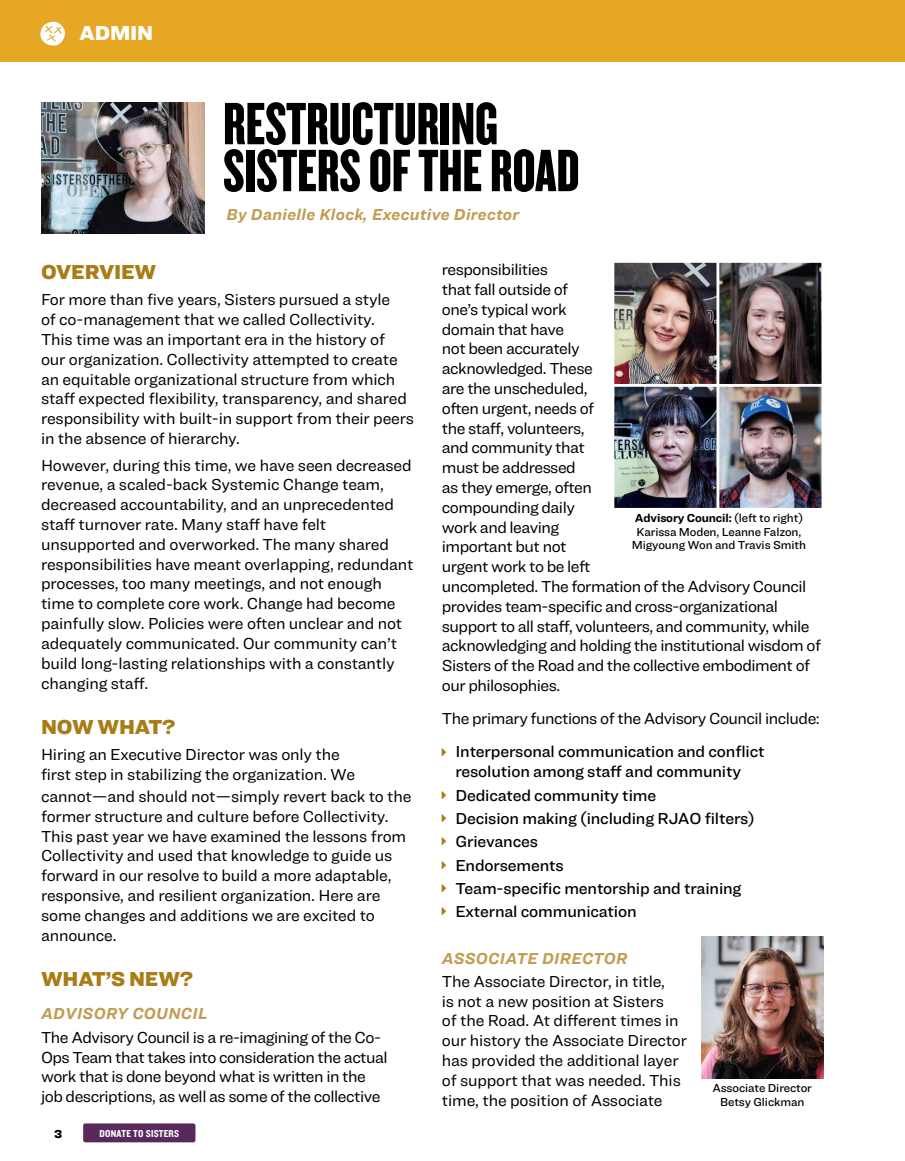
<style>
.page{position:relative;width:905px;height:1161px;background:#fff}
.page>*{position:absolute;margin:0;border:0;box-sizing:border-box;transform-origin:0 0}
.t1{font:62.1px/47px "Knockout HTF68 Full Featherwt";color:#000}
.t2{font:900 21px "Ringside";letter-spacing:-.01em;color:#a97d16}
.t3{font:900 21px "Ringside";letter-spacing:-.01em;color:#fff}
.t4{font:16.5px/19.8px "Ringside";letter-spacing:-.015em;color:#000}
.t5{font:500 16.5px/23.2px "Ringside";letter-spacing:-.01em;color:#000}
.t6{font:italic 700 16.5px "Ringside";letter-spacing:.02em;color:#c19d54}
.t7{font:500 12px/13.5px "Ringside";letter-spacing:-.01em;color:#000;text-align:center}
.t8{font:900 12px "Ringside";color:#000}
.t9{font:10.35px "Knockout HTF50 Welterweight";letter-spacing:.02em;color:#fff}
.s1{font-size:17.25px}
.s2{font-weight:700}
</style>
<div class="page">
<div style="left:83px;top:1123px;width:112px;height:19px;background:#58295a;border-radius:2px"></div>
<div style="left:0;top:0;width:904px;height:62px;background:#e5a724"></div>
<svg style="left:40px;top:22px;width:25px;height:24px"></svg>
<img style="left:615px;top:263px;width:206px;height:244px">
<div style="left:717px;top:260px;width:107px;height:126px;border:2px solid #fff"></div>
<div style="left:717px;top:384px;width:107px;height:126px;border:2px solid #fff"></div>
<div style="left:612px;top:260px;width:107px;height:126px;border:2px solid #fff"></div>
<div style="left:612px;top:384px;width:107px;height:126px;border:2px solid #fff"></div>
<img style="left:41px;top:103px;width:164px;height:131px">
<img style="left:702px;top:936px;width:122px;height:142px">
<p class="t3" style="left:79px;top:17px;width:75px">ADMIN</p>
<h1 class="t1" style="left:223px;top:101px;width:358px">RESTRUCTURING<br>SISTERS OF THE ROAD</h1>
<p class="t6" style="left:226px;top:202px;width:294px">By Danielle Klock, Executive Director</p>
<p class="t2" style="left:41px;top:256px;width:117px">OVERVIEW</p>
<p class="t4" style="left:41px;top:289px;width:374px">For more than five years, Sisters pursued a style<br>of co-management that we called Collectivity.<br>This time was an important era in the history of<br>our organization. Collectivity attempted to create an equitable organizational structure from which staff expected flexibility, transparency, and shared responsibility with built-in support from their peers in the absence of hierarchy.</p>
<p class="t4" style="left:41px;top:455px;width:374px">However, during this time, we have seen decreased revenue, a scaled-back Systemic Change team, decreased accountability, and an unprecedented staff turnover rate. Many staff have felt unsupported and overworked. The many shared responsibilities have meant overlapping, redundant processes, too many meetings, and not enough time to complete core work. Change had become painfully slow. Policies were often unclear and not adequately communicated. Our community can’t build long-lasting relationships with a constantly changing staff.</p>
<p class="t2" style="left:41px;top:711px;width:136px">NOW WHAT?</p>
<p class="t4" style="left:41px;top:745px;width:315px">Hiring an Executive Director was only the first step in stabilizing the organization. We</p>
<p class="t4" style="left:41px;top:786px;width:372px">cannot<span class="s1">—</span>and should not<span class="s1">—</span>simply revert back to the former structure and culture before Collectivity.<br>This past year we have examined the lessons from Collectivity and used that knowledge to guide us forward in our resolve to build a more adaptable, responsive, and resilient organization. Here are some changes and additions we are excited to announce.</p>
<p class="t2" style="left:41px;top:963px;width:153px">WHAT’S NEW?</p>
<p class="t6" style="left:41px;top:1002px;width:168px">ADVISORY COUNCIL</p>
<p class="t4" style="left:41px;top:1027px;width:348px">The Advisory Council is a re-imagining of the Co-Ops Team that takes into consideration the actual work that is done beyond what is written in the job descriptions, as well as some of the collective</p>
<p class="t8" style="left:54px;top:1124px;width:10px">3</p>
<p class="t9" style="left:99px;top:1128px;width:81px">DONATE TO SISTERS</p>
<p class="t4" style="left:442px;top:259px;width:380px">responsibilities<br>that fall outside of<br>one’s typical work<br>domain that have<br>not been accurately<br>acknowledged. These<br>are the unscheduled,<br>often urgent, needs of<br>the staff, volunteers,<br>and community that<br>must be addressed<br>as they emerge, often<br>compounding daily<br>work and leaving<br>important but not<br>urgent work to be left<br>uncompleted. The formation of the Advisory Council provides team-specific and cross-organizational support to all staff, volunteers, and community, while acknowledging and holding the institutional wisdom of<br>Sisters of the Road and the collective embodiment of our philosophies.</p>
<p class="t4" style="left:442px;top:708px;width:379px">The primary functions of the Advisory Council include:</p>
<p class="t5" style="left:455px;top:742px;width:311px;line-height:19.8px">Interpersonal communication and conflict resolution among staff and community</p>
<p class="t5" style="left:455px;top:783px;width:301px">Dedicated community time<br>Decision making (including RJAO filters)<br>Grievances<br>Endorsements<br>Team-specific mentorship and training<br>External communication</p>
<p class="t6" style="left:442px;top:946px;width:187px">ASSOCIATE DIRECTOR</p>
<p class="t4" style="left:442px;top:971px;width:247px">The Associate Director, in title,<br>is not a new position at Sisters<br>of the Road. At different times in our history the Associate Director has provided the additional layer of support that was needed. This time, the position of Associate</p>
<p class="t7" style="left:632px;top:511px;width:176px"><span class="s2">Advisory Council:</span> (left to right)<br>Karissa Moden, Leanne Falzon,<br>Migyoung Won and Travis Smith</p>
<p class="t7" style="left:712px;top:1081px;width:101px">Associate Director<br>Betsy Glickman</p>
</div>
